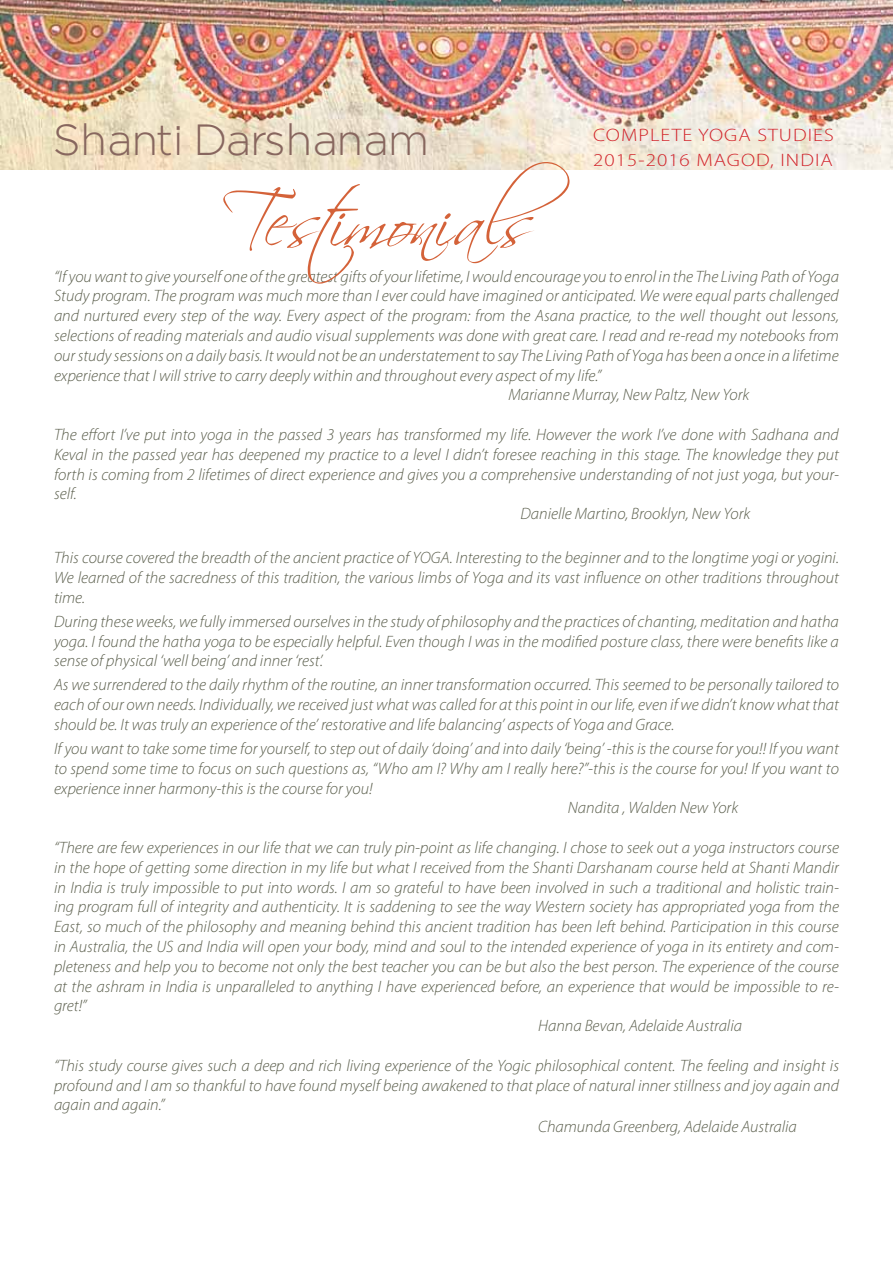
<style>
.page{position:relative;width:893px;height:1263px;background:#fff}
.page>*{position:absolute;margin:0;border:0;box-sizing:border-box;transform-origin:0 0}
.t1{font:69px "Scriptina";letter-spacing:-.025em;color:#d46239}
.t2{font:300 43.5px "Regencie";letter-spacing:.06em;color:#87665e}
.t3{font:300 18px "Myriad Pro";letter-spacing:.05em;color:#d2232a;scale:1.16 1}
.t4{font:italic 300 16.5px/19.8px "Myriad Pro";color:#484c38;text-align:justify}
</style>
<div class="page">
<img style="left:0;top:0;width:893px;height:170px">
<h2 class="t2" style="left:54px;top:111px;width:375px">Shanti Darshanam</h2>
<p class="t3" style="left:593px;top:124px;width:209px">COMPLETE YOGA STUDIES</p>
<p class="t3" style="left:593px;top:149px;width:208px">2015-2016 MAGOD, INDIA</p>
<h1 class="t1" style="left:221px;top:181px;width:351px">Testimonials</h1>
<p class="t4" style="left:54px;top:266px;width:786px">“If you want to give yourself one of the greatest gifts of your lifetime, I would encourage you to enrol in the The Living Path of Yoga</p>
<p class="t4" style="left:54px;top:286px;width:786px">Study program. The program was much more than I ever could have imagined or anticipated. We were equal parts challenged</p>
<p class="t4" style="left:54px;top:306px;width:786px">and nurtured every step of the way. Every aspect of the program: from the Asana practice, to the well thought out lessons,</p>
<p class="t4" style="left:54px;top:325px;width:786px">selections of reading materials and audio visual supplements was done with great care. I read and re-read my notebooks from</p>
<p class="t4" style="left:54px;top:345px;width:786px">our study sessions on a daily basis. It would not be an understatement to say The Living Path of Yoga has been a once in a lifetime</p>
<p class="t4" style="left:54px;top:365px;width:549px">experience that I will strive to carry deeply within and throughout every aspect of my life.”</p>
<p class="t4" style="left:508px;top:385px;width:242px">Marianne Murray, New Paltz, New York</p>
<p class="t4" style="left:54px;top:424px;width:786px">The effort I’ve put into yoga in the passed 3 years has transformed my life. However the work I’ve done with Sadhana and</p>
<p class="t4" style="left:54px;top:444px;width:786px">Keval in the passed year has deepened my practice to a level I didn’t foresee reaching in this stage. The knowledge they put</p>
<p class="t4" style="left:54px;top:464px;width:786px">forth is coming from 2 lifetimes of direct experience and gives you a comprehensive understanding of not just yoga, but your-</p>
<p class="t4" style="left:54px;top:484px;width:24px">self.</p>
<p class="t4" style="left:520px;top:504px;width:231px">Danielle Martino, Brooklyn, New York</p>
<p class="t4" style="left:54px;top:547px;width:786px">This course covered the breadth of the ancient practice of YOGA. Interesting to the beginner and to the longtime yogi or yogini.<br>We learned of the sacredness of this tradition, the various limbs of Yoga and its vast influence on other traditions throughout time.</p>
<p class="t4" style="left:54px;top:611px;width:786px">During these weeks, we fully immersed ourselves in the study of philosophy and the practices of chanting, meditation and hatha yoga. I found the hatha yoga to be especially helpful. Even though I was in the modified posture class, there were benefits like a sense of physical ‘well being’ and inner ‘rest’.</p>
<p class="t4" style="left:54px;top:675px;width:787px">As we surrendered to the daily rhythm of the routine, an inner transformation occurred. This seemed to be personally tailored to each of our own needs. Individually, we received just what was called for at this point in our life, even if we didn’t know what that should be. It was truly an experience of the’ restorative and life balancing’ aspects of Yoga and Grace.</p>
<p class="t4" style="left:54px;top:738px;width:786px">If you want to take some time for yourself, to step out of daily ‘doing’ and into daily ‘being’ -this is the course for you!! If you want</p>
<p class="t4" style="left:54px;top:758px;width:786px">to spend some time to focus on such questions as, “Who am I? Why am I really here?”-this is the course for you! If you want to</p>
<p class="t4" style="left:54px;top:778px;width:320px">experience inner harmony-this is the course for you!</p>
<p class="t4" style="left:568px;top:798px;width:172px">Nandita , Walden New York</p>
<p class="t4" style="left:54px;top:837px;width:786px">“There are few experiences in our life that we can truly pin-point as life changing. I chose to seek out a yoga instructors course</p>
<p class="t4" style="left:54px;top:857px;width:786px">in the hope of getting some direction in my life but what I received from the Shanti Darshanam course held at Shanti Mandir</p>
<p class="t4" style="left:54px;top:877px;width:786px">in India is truly impossible to put into words. I am so grateful to have been involved in such a traditional and holistic train-</p>
<p class="t4" style="left:54px;top:897px;width:786px">ing program full of integrity and authenticity. It is saddening to see the way Western society has appropriated yoga from the</p>
<p class="t4" style="left:54px;top:917px;width:786px">East, so much of the philosophy and meaning behind this ancient tradition has been left behind. Participation in this course</p>
<p class="t4" style="left:54px;top:936px;width:786px">in Australia, the US and India will open your body, mind and soul to the intended experience of yoga in its entirety and com-</p>
<p class="t4" style="left:54px;top:956px;width:786px">pleteness and help you to become not only the best teacher you can be but also the best person. The experience of the course</p>
<p class="t4" style="left:54px;top:976px;width:786px">at the ashram in India is unparalleled to anything I have experienced before, an experience that would be impossible to re-</p>
<p class="t4" style="left:54px;top:996px;width:34px">gret!”</p>
<p class="t4" style="left:538px;top:1016px;width:205px">Hanna Bevan, Adelaide Australia</p>
<p class="t4" style="left:54px;top:1055px;width:786px">“This study course gives such a deep and rich living experience of the Yogic philosophical content. The feeling and insight is profound and I am so thankful to have found myself being awakened to that place of natural inner stillness and joy again and again and again.”</p>
<p class="t4" style="left:538px;top:1116px;width:260px">Chamunda Greenberg, Adelaide Australia</p>
</div>
